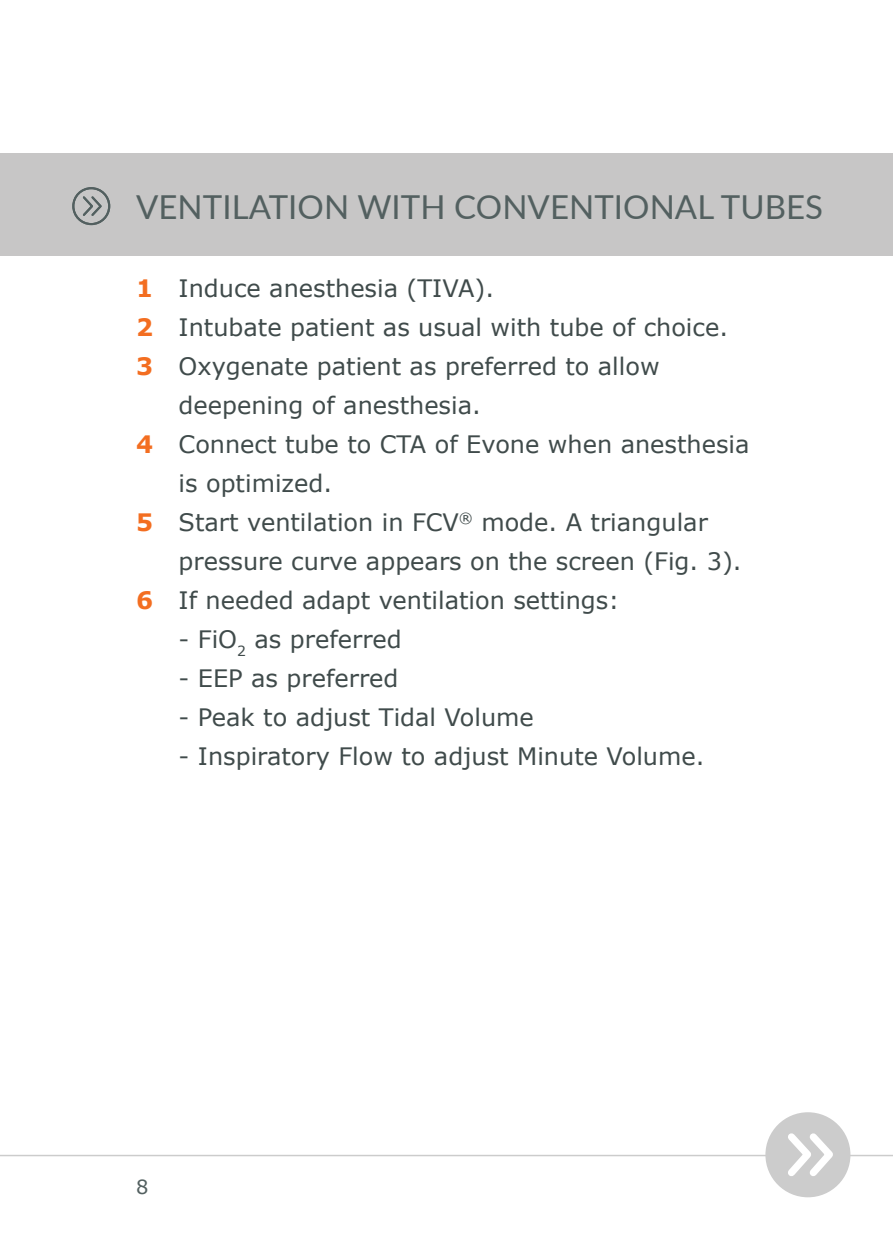
<style>
.page{position:relative;width:893px;height:1259px;background:#fff}
.page>*{position:absolute;margin:0;border:0;box-sizing:border-box;transform-origin:0 0}
.platte_tekst_tab_6mm{font:33px "Lato";color:#536060}
.platte_tekst_tab_6mm-2{font:24px/39px "Verdana";color:#404b4b}
.t1{font:19.5px "Verdana";color:#536060}
.s1{font-weight:700;color:#f36e21}
</style>
<div class="page">
<div style="left:0;top:153px;width:893px;height:102px;background:#c7c6c6"></div>
<hr style="left:0;top:1154px;width:893px;height:2px;background:#ccc">
<div style="left:765px;top:1112px;width:85px;height:85px;background:#ccc;border-radius:50%"></div>
<svg style="left:788px;top:1133px;width:45px;height:43px"></svg>
<div style="left:72px;top:187px;width:38px;height:38px;border:2px solid #536060;border-radius:50%"></div>
<svg style="left:83px;top:196px;width:19px;height:20px"></svg>
<p class="platte_tekst_tab_6mm" style="left:136px;top:183px;width:688px">VENTILATION WITH CONVENTIONAL TUBES</p>
<p class="platte_tekst_tab_6mm-2" style="left:136px;top:269px;width:360px"><span class="s1">1</span> Induce anesthesia (TIVA).</p>
<p class="platte_tekst_tab_6mm-2" style="left:136px;top:308px;width:593px"><span class="s1">2</span> Intubate patient as usual with tube of choice.</p>
<p class="platte_tekst_tab_6mm-2" style="left:179px;top:347px;width:483px;text-indent:-43px"><span class="s1">3</span> Oxygenate patient as preferred to allow deepening of anesthesia.</p>
<p class="platte_tekst_tab_6mm-2" style="left:179px;top:425px;width:572px;text-indent:-43px"><span class="s1">4</span> Connect tube to CTA of Evone when anesthesia is optimized.</p>
<p class="platte_tekst_tab_6mm-2" style="left:179px;top:503px;width:565px;text-indent:-43px"><span class="s1">5</span> Start ventilation in FCV<sup>®</sup> mode. A triangular pressure curve appears on the screen (Fig. 3).</p>
<p class="platte_tekst_tab_6mm-2" style="left:136px;top:581px;width:485px"><span class="s1">6</span> If needed adapt ventilation settings:</p>
<p class="platte_tekst_tab_6mm-2" style="left:179px;top:620px;width:225px">- FiO<sub>2</sub> as preferred</p>
<p class="platte_tekst_tab_6mm-2" style="left:179px;top:659px;width:221px">- EEP as preferred</p>
<p class="platte_tekst_tab_6mm-2" style="left:179px;top:698px;width:357px">- Peak to adjust Tidal Volume</p>
<p class="platte_tekst_tab_6mm-2" style="left:179px;top:737px;width:527px">- Inspiratory Flow to adjust Minute Volume.</p>
<p class="t1" style="left:136px;top:1174px;width:14px">8</p>
</div>
